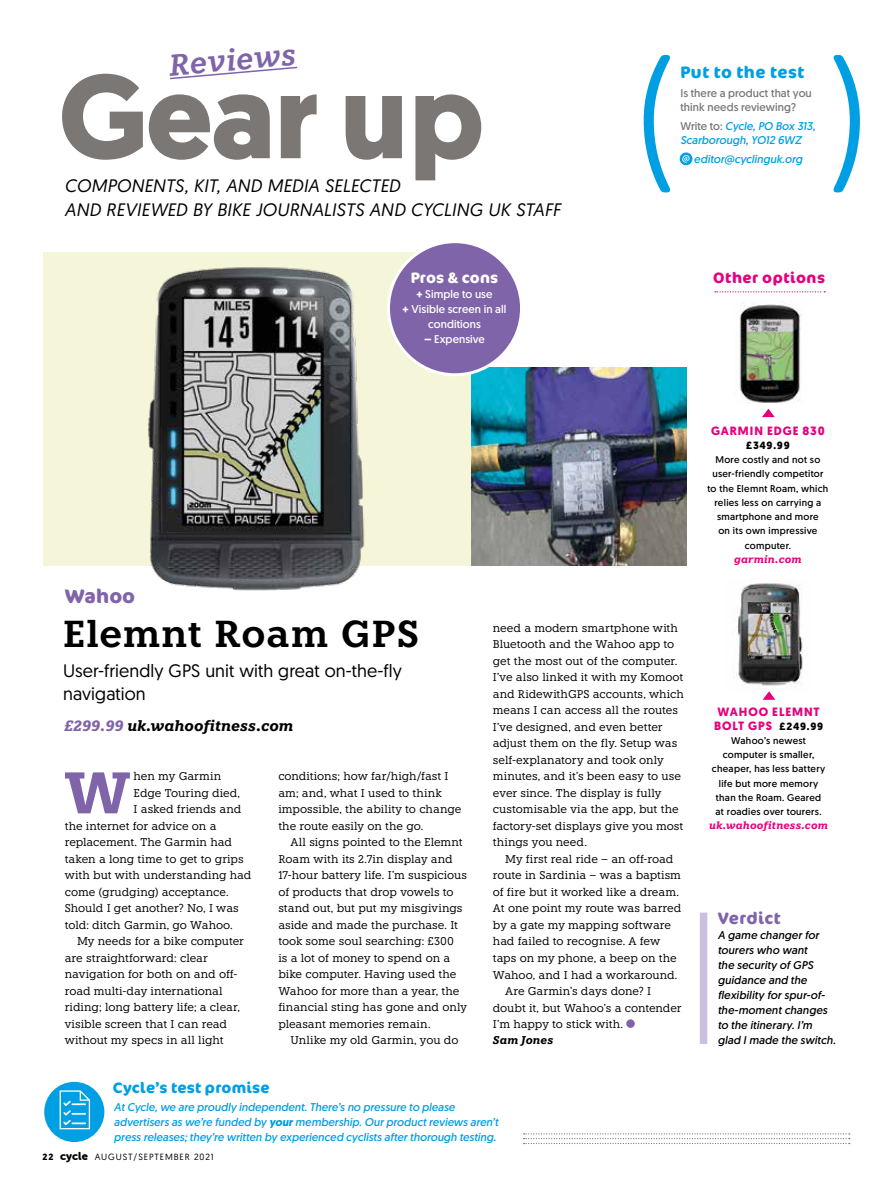
<style>
.page{position:relative;width:893px;height:1191px;background:#fff}
.page>*{position:absolute;margin:0;border:0;box-sizing:border-box;transform-origin:0 0}
.t1{font:166.5px "Museo Sans Rounded 300";color:#009fe3;scale:.96 1}
.t2{font:700 118.5px "Geomanist";color:#7b7775}
.t3{font:700 58.35px "Knile";color:#8064a9}
.t4{font:600 37.5px "Knile";letter-spacing:.025em;color:#000}
.t5{font:italic 600 30px "Knile";color:#8064a9}
.t6{font:700 19.5px "Cocon Pro";letter-spacing:.005em;color:#8064a9}
.t7{font:italic 18px/24px "Geomanist";letter-spacing:.01em;color:#000}
.t8{font:18px/22.5px "Geomanist";letter-spacing:.005em;color:#000}
.t9{font:700 16.5px "Cocon Pro";letter-spacing:.03em;color:#009fe3}
.t10{font:700 16.5px "Cocon Pro";letter-spacing:.03em;color:#8064a9}
.t11{font:italic 700 15px "Knile";letter-spacing:.005em;color:#000}
.t12{font:700 15px "Cocon Pro";letter-spacing:.015em;color:#009fe3}
.t13{font:700 15px "Cocon Pro";letter-spacing:.035em;color:#e6007d}
.t14{font:700 15px "Cocon Pro";letter-spacing:.015em;color:#fff}
.t15{font:700 12px/13.5px "Geomanist";letter-spacing:.075em;color:#e6007d}
.t16{font:11.25px/16.5px "Knile";letter-spacing:-.005em;color:#000}
.t17{font:italic 11.25px/15px "Geomanist";letter-spacing:.005em;color:#009fe3}
.t18{font:italic 11.25px/15px "Geomanist";letter-spacing:.015em;color:#000}
.t19{font:11.25px/15px "Geomanist";letter-spacing:.005em;color:#fff;text-align:center}
.t20{font:11.25px/14.2px "Geomanist";letter-spacing:.005em;color:#7b7775}
.t21{font:italic 700 11.25px "Knile";letter-spacing:.015em;color:#000}
.t22{font:italic 700 10.5px "Knile";letter-spacing:.015em;color:#e6007d}
.t23{font:700 10.5px "Geomanist";color:#000}
.t24{font:9.75px/14.2px "Geomanist";letter-spacing:.03em;color:#000;text-align:center}
.t25{font:9px "Geomanist";letter-spacing:.1em;color:#000}
.s1{font-style:normal;color:#7b7775}
.s2{font-weight:700}
.s3{color:#8064a9}
.s4{font-family:"Museo Sans Rounded 900";font-size:11.25px}
.s5{font-size:10.5px;color:#000}
</style>
<div class="page">
<div style="left:43px;top:252px;width:429px;height:314px;background:#f5f5d9"></div>
<img style="left:472px;top:368px;width:214px;height:198px">
<svg style="left:524px;top:1133px;width:326px;height:11px"></svg>
<svg style="left:170px;top:66px;width:128px;height:14px"></svg>
<svg style="left:715px;top:291px;width:110px;height:1px"></svg>
<svg style="left:43px;top:1081px;width:62px;height:62px;background:#13a6e5"></svg>
<div style="left:42px;top:1080px;width:64px;height:63px;border:2px solid #fff;border-radius:50%"></div>
<svg style="left:60px;top:1090px;width:30px;height:39px"></svg>
<div style="left:388px;top:242px;width:133px;height:133px;background:#8064a9;border-radius:50%"></div>
<div style="left:387px;top:240px;width:136px;height:136px;border:3px solid #fff;border-radius:50%"></div>
<img style="left:739px;top:302px;width:63px;height:101px">
<img style="left:734px;top:578px;width:69px;height:108px">
<img style="left:148px;top:267px;width:217px;height:324px">
<svg style="left:680px;top:152px;width:12px;height:13px"></svg>
<svg style="left:682px;top:155px;width:8px;height:7px"></svg>
<div style="left:626px;top:1019px;width:9px;height:9px;background:#8064a9;border-radius:50%"></div>
<svg style="left:763px;top:691px;width:12px;height:9px"></svg>
<svg style="left:762px;top:408px;width:13px;height:9px"></svg>
<div style="left:700px;top:912px;width:7px;height:132px;background:#cac0e0"></div>
<h3 class="t5" style="left:167px;top:47px;width:129px;rotate:-5deg">Reviews</h3>
<h1 class="t1" style="left:635px;top:30px;width:46px">(</h1>
<h2 class="t2" style="left:59px;top:38px;width:427px">Gear up</h2>
<h3 class="t7" style="left:65px;top:173px;width:498px">COMPONENTS, KIT, AND MEDIA SELECTED<br>AND REVIEWED BY BIKE JOURNALISTS AND CYCLING UK STAFF</h3>
<h3 class="t9" style="left:680px;top:61px;width:125px">Put to the test</h3>
<p class="t20" style="left:680px;top:86px;width:133px">Is there a product that you think needs reviewing?</p>
<p class="t17" style="left:680px;top:118px;width:136px;line-height:14.2px"><span class="s1">Write to:</span> Cycle, PO Box 313,<br>Scarborough, YO12 6WZ</p>
<p class="t17" style="left:694px;top:151px;width:110px">editor@cyclinguk.org</p>
<h3 class="t14" style="left:411px;top:268px;width:89px">Pros &amp; cons</h3>
<p class="t19" style="left:403px;top:287px;width:105px"><span class="s2">+</span> Simple to use<br><span class="s2">+</span> Visible screen in all conditions</p>
<p class="t19" style="left:424px;top:332px;width:62px"><span class="s2">–</span> Expensive</p>
<h3 class="t13" style="left:713px;top:267px;width:114px">Other options</h3>
<h3 class="t6" style="left:65px;top:582px;width:72px">Wahoo</h3>
<p class="t15" style="left:711px;top:424px;width:115px">GARMIN EDGE 830</p>
<p class="t23" style="left:746px;top:438px;width:45px">£349.99</p>
<p class="t24" style="left:707px;top:452px;width:122px">More costly and not so user-friendly competitor to the Elemnt Roam, which relies less on carrying a smartphone and more<br>on its own impressive computer.</p>
<p class="t22" style="left:734px;top:552px;width:69px">garmin.com</p>
<h3 class="t4" style="left:63px;top:610px;width:357px">Elemnt Roam GPS</h3>
<h3 class="t8" style="left:63px;top:659px;width:340px">User-friendly GPS unit with great on-the-fly navigation</h3>
<h3 class="t11" style="left:64px;top:716px;width:231px"><span class="s3">£299.99</span> uk.wahoofitness.com</h3>
<h3 class="t3" style="left:65px;top:755px;width:67px">W</h3>
<p class="t16" style="left:134px;top:768px;width:89px">hen my Garmin</p>
<p class="t16" style="left:134px;top:784px;width:108px">Edge Touring died,</p>
<p class="t16" style="left:134px;top:801px;width:109px">I asked friends and</p>
<p class="t16" style="left:65px;top:817px;width:153px">the internet for advice on a</p>
<p class="t16" style="left:65px;top:834px;width:169px">replacement. The Garmin had</p>
<p class="t16" style="left:65px;top:850px;width:180px">taken a long time to get to grips</p>
<p class="t16" style="left:65px;top:867px;width:188px">with but with understanding had</p>
<p class="t16" style="left:65px;top:883px;width:165px">come (grudging) acceptance.</p>
<p class="t16" style="left:65px;top:900px;width:176px">Should I get another? No, I was</p>
<p class="t16" style="left:65px;top:916px;width:170px">told: ditch Garmin, go Wahoo.</p>
<p class="t16" style="left:77px;top:933px;width:168px">My needs for a bike computer</p>
<p class="t16" style="left:65px;top:949px;width:144px">are straightforward: clear</p>
<p class="t16" style="left:65px;top:966px;width:174px">navigation for both on and off-</p>
<p class="t16" style="left:65px;top:982px;width:159px">road multi-day international</p>
<p class="t16" style="left:65px;top:999px;width:177px">riding; long battery life; a clear,</p>
<p class="t16" style="left:65px;top:1015px;width:164px">visible screen that I can read</p>
<p class="t16" style="left:65px;top:1032px;width:160px">without my specs in all light</p>
<p class="t16" style="left:278px;top:768px;width:185px">conditions; how far/high/fast I am; and, what I used to think impossible, the ability to change the route easily on the go.</p>
<p class="t16" style="left:278px;top:834px;width:190px;text-indent:12px">All signs pointed to the Elemnt<br>Roam with its 2.7in display and<br>17-hour battery life. I’m suspicious of products that drop vowels to stand out, but put my misgivings aside and made the purchase. It took some soul searching: £300<br>is a lot of money to spend on a bike computer. Having used the<br>Wahoo for more than a year, the financial sting has gone and only pleasant memories remain.</p>
<p class="t16" style="left:291px;top:1032px;width:169px">Unlike my old Garmin, you do</p>
<p class="t16" style="left:493px;top:619px;width:193px">need a modern smartphone with<br>Bluetooth and the Wahoo app to get the most out of the computer.<br>I’ve also linked it with my Komoot and RidewithGPS accounts, which means I can access all the routes<br>I’ve designed, and even better adjust them on the fly. Setup was self-explanatory and took only minutes, and it’s been easy to use ever since. The display is fully customisable via the app, but the factory-set displays give you most things you need.</p>
<p class="t16" style="left:505px;top:850px;width:170px">My first real ride – an off-road</p>
<p class="t16" style="left:493px;top:867px;width:190px">route in Sardinia – was a baptism</p>
<p class="t16" style="left:493px;top:883px;width:188px">of fire but it worked like a dream.</p>
<p class="t16" style="left:493px;top:900px;width:190px">At one point my route was barred</p>
<p class="t16" style="left:493px;top:916px;width:180px">by a gate my mapping software</p>
<p class="t16" style="left:493px;top:933px;width:169px">had failed to recognise. A few</p>
<p class="t16" style="left:493px;top:949px;width:186px">taps on my phone, a beep on the</p>
<p class="t16" style="left:493px;top:966px;width:186px">Wahoo, and I had a workaround.</p>
<p class="t16" style="left:505px;top:982px;width:147px">Are Garmin’s days done? I</p>
<p class="t16" style="left:493px;top:999px;width:190px">doubt it, but Wahoo’s a contender</p>
<p class="t16" style="left:493px;top:1015px;width:132px">I’m happy to stick with.</p>
<p class="t21" style="left:493px;top:1033px;width:62px">Sam Jones</p>
<h3 class="t12" style="left:113px;top:1077px;width:158px">Cycle’s test promise</h3>
<p class="t17" style="left:114px;top:1099px;width:386px">At Cycle, we are proudly independent. There’s no pressure to please advertisers as we’re funded by <span class="s2">your</span> membership. Our product reviews aren’t press releases; they’re written by experienced cyclists after thorough testing.</p>
<p class="t25" style="left:43px;top:1150px;width:173px"><span class="s2">22</span> <span class="s4">cycle</span> AUGUST/SEPTEMBER 2021</p>
<p class="t15" style="left:714px;top:705px;width:111px">WAHOO ELEMNT<br>BOLT GPS <span class="s5">£249.99</span></p>
<p class="t24" style="left:712px;top:733px;width:115px">Wahoo’s newest computer is smaller, cheaper, has less battery life but more memory than the Roam. Geared at roadies over tourers.</p>
<p class="t22" style="left:709px;top:819px;width:120px">uk.wahoofitness.com</p>
<h3 class="t10" style="left:718px;top:907px;width:65px">Verdict</h3>
<p class="t18" style="left:718px;top:927px;width:119px">A game changer for tourers who want<br>the security of GPS guidance and the flexibility for spur-of&shy;the-moment changes to the itinerary. I’m glad I made the switch.</p>
</div>
